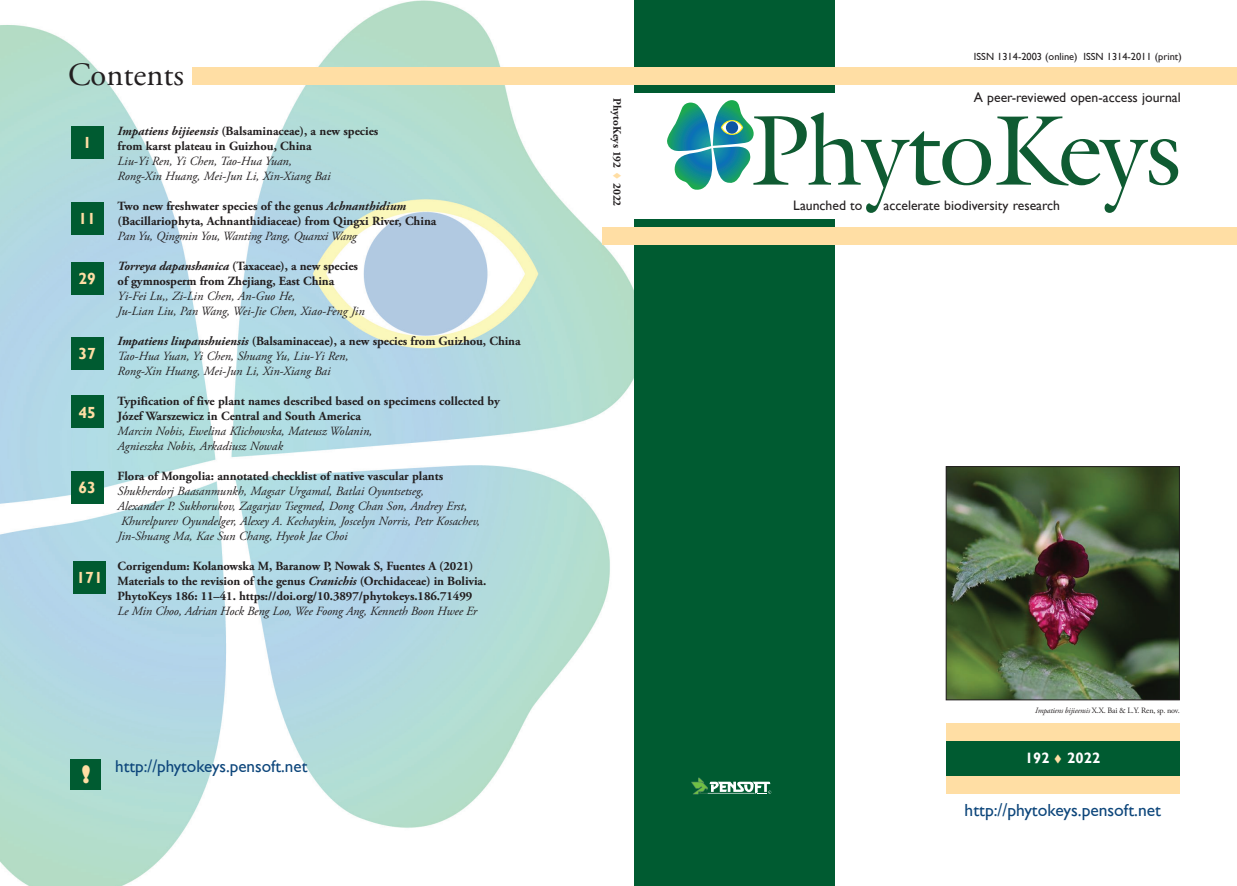
<style>
.page{position:relative;width:1237px;height:886px;background:#fff}
.page>*{position:absolute;margin:0;border:0;box-sizing:border-box;transform-origin:0 0}
.t1{font:32.5px "Adobe Garamond Pro";color:#231f20}
.t2{font:17.5px "Gill Sans";color:#0d467b}
.t3{font:17.12px "Gill Sans";color:#0d467b}
.t4{font:700 16.12px "Gill Sans";color:#ffdea4}
.t5{font:700 15px "Gill Sans";color:#fff}
.t6{font:13.75px "Gill Sans";color:#231f20}
.t7{font:italic 12.5px/15px "Adobe Garamond Pro";color:#231f20}
.t8{font:700 12.5px/15px "Adobe Garamond Pro";color:#231f20}
.t9{font:700 11.25px "Adobe Garamond Pro";color:#231f20}
.t10{font:10.38px "Gill Sans";color:#231f20}
.t11{font:8.12px "Adobe Garamond Pro";letter-spacing:-.02em;color:#231f20}
.s1{font-style:italic}
.s2{font-weight:700}
.s3{font-weight:700;font-style:normal}
.s4{font-weight:800;font-size:23.25px;color:#ffdea4}
.s5{color:#ffdea4}
</style>
<div class="page">
<img style="left:948px;top:468px;width:230px;height:230px">
<div style="left:946px;top:466px;width:234px;height:234px;border:1px solid #231f20"></div>
<img style="left:0;top:0;width:661px;height:886px">
<svg style="left:667px;top:100px;width:511px;height:113px"></svg>
<svg style="left:722px;top:121px;width:20px;height:13px"></svg>
<div style="left:726px;top:121px;width:12px;height:13px;background:#1056a3;border-radius:50%"></div>
<div style="left:635px;top:220px;width:200px;height:666px;background:#005b31"></div>
<div style="left:635px;top:0;width:200px;height:92px;background:#005b31"></div>
<div style="left:192px;top:67px;width:1045px;height:18px;background:#ffdea4"></div>
<div style="left:602px;top:227px;width:635px;height:17px;background:#ffdea4"></div>
<div style="left:946px;top:740px;width:234px;height:36px;background:#005b31"></div>
<div style="left:946px;top:723px;width:234px;height:17px;background:#ffdea4"></div>
<div style="left:946px;top:776px;width:234px;height:18px;background:#ffdea4"></div>
<div style="left:71px;top:126px;width:32px;height:33px;background:#005b31"></div>
<div style="left:71px;top:202px;width:32px;height:32px;background:#005b31"></div>
<div style="left:71px;top:262px;width:32px;height:33px;background:#005b31"></div>
<div style="left:71px;top:471px;width:32px;height:33px;background:#005b31"></div>
<div style="left:71px;top:396px;width:32px;height:32px;background:#005b31"></div>
<div style="left:73px;top:561px;width:33px;height:33px;background:#005b31"></div>
<div style="left:71px;top:337px;width:32px;height:33px;background:#005b31"></div>
<svg style="left:691px;top:777px;width:80px;height:17px"></svg>
<div style="left:71px;top:759px;width:30px;height:30px;background:#005b31"></div>
<h1 class="t1" style="left:68px;top:55px;width:117px">Contents</h1>
<p class="t4" style="left:83px;top:133px;width:10px">1</p>
<p class="t8" style="left:118px;top:124px;width:262px"><span class="s1">Impatiens bijieensis</span> (Balsaminaceae), a new species from karst plateau in Guizhou, China</p>
<p class="t7" style="left:118px;top:154px;width:214px">Liu-Yi Ren, Yi Chen, Tao-Hua Yuan,<br>Rong-Xin Huang, Mei-Jun Li, Xin-Xiang Bai</p>
<p class="t8" style="left:118px;top:199px;width:320px">Two new freshwater species of the genus <span class="s1">Achnanthidium </span>(Bacillariophyta, Achnanthidiaceae) from Qingxi River, China</p>
<p class="t7" style="left:118px;top:229px;width:241px">Pan Yu, Qingmin You, Wanting Pang, Quanxi Wang</p>
<p class="t8" style="left:118px;top:259px;width:242px"><span class="s1">Torreya dapanshanica</span> (Taxaceae), a new species of gymnosperm from Zhejiang, East China</p>
<p class="t7" style="left:118px;top:289px;width:249px">Yi-Fei Lu,, Zi-Lin Chen, An-Guo He,<br>Ju-Lian Liu, Pan Wang, Wei-Jie Chen, Xiao-Feng Jin</p>
<p class="t7" style="left:118px;top:334px;width:405px"><span class="s2">Impatiens liupanshuiensis</span> <span class="s3">(Balsaminaceae), a new species from Guizhou, China<br></span>Tao-Hua Yuan, Yi Chen, Shuang Yu, Liu-Yi Ren,<br>Rong-Xin Huang, Mei-Jun Li, Xin-Xiang Bai</p>
<p class="t8" style="left:118px;top:394px;width:384px">Typification of five plant names described based on specimens collected by<br>Józef Warszewicz in Central and South America</p>
<p class="t7" style="left:118px;top:424px;width:256px">Marcin Nobis, Ewelina Klichowska, Mateusz Wolanin,<br>Agnieszka Nobis, Arkadiusz Nowak</p>
<p class="t8" style="left:118px;top:469px;width:327px">Flora of Mongolia: annotated checklist of native vascular plants</p>
<p class="t7" style="left:118px;top:484px;width:364px">Shukherdorj Baasanmunkh, Magsar Urgamal, Batlai Oyuntsetseg,<br>Alexander P. Sukhorukov, Zagarjav Tsegmed, Dong Chan Son, Andrey Erst, Khurelpurev Oyundelger, Alexey A. Kechaykin, Joscelyn Norris, Petr Kosachev, Jin-Shuang Ma, Kae Sun Chang, Hyeok Jae Choi</p>
<p class="t8" style="left:118px;top:559px;width:370px">Corrigendum: Kolanowska M, Baranow P, Nowak S, Fuentes A (2021)<br>Materials to the revision of the genus <span class="s1">Cranichis</span> (Orchidaceae) in Bolivia.<br>PhytoKeys 186: 11–41. https://doi.org/10.3897/phytokeys.186.71499</p>
<p class="t7" style="left:118px;top:604px;width:361px">Le Min Choo, Adrian Hock Beng Loo, Wee Foong Ang, Kenneth Boon Hwee Er</p>
<p class="t4" style="left:78px;top:209px;width:19px">11</p>
<p class="t4" style="left:78px;top:269px;width:19px">29</p>
<p class="t4" style="left:78px;top:344px;width:19px">37</p>
<p class="t4" style="left:78px;top:402px;width:19px">45</p>
<p class="t4" style="left:78px;top:478px;width:19px">63</p>
<p class="t4" style="left:77px;top:568px;width:28px">171</p>
<h3 class="t3" style="left:81px;top:757px;width:228px"><span class="s4">!</span> http://phytokeys.pensoft.net</h3>
<p class="t9" style="left:624px;top:98px;width:110px;rotate:90deg">PhytoKeys 192 <span class="s5">▼</span> 2022</p>
<p class="t10" style="left:974px;top:51px;width:209px">ISSN 1314-2003 (online) ISSN 1314-2011 (print)</p>
<p class="t6" style="left:974px;top:89px;width:208px">A peer-reviewed open-access journal</p>
<p class="t6" style="left:793px;top:197px;width:71px">Launched to</p>
<p class="t6" style="left:883px;top:197px;width:178px">accelerate biodiversity research</p>
<p class="t11" style="left:1035px;top:705px;width:146px"><span class="s1">Impatiens bijieensis</span> X.X. Bai &amp; L.Y. Ren, sp. nov.</p>
<p class="t5" style="left:1025px;top:749px;width:77px">192 <span class="s5">▼</span> 2022</p>
<h2 class="t2" style="left:965px;top:800px;width:198px">http://phytokeys.pensoft.net</h2>
</div>
